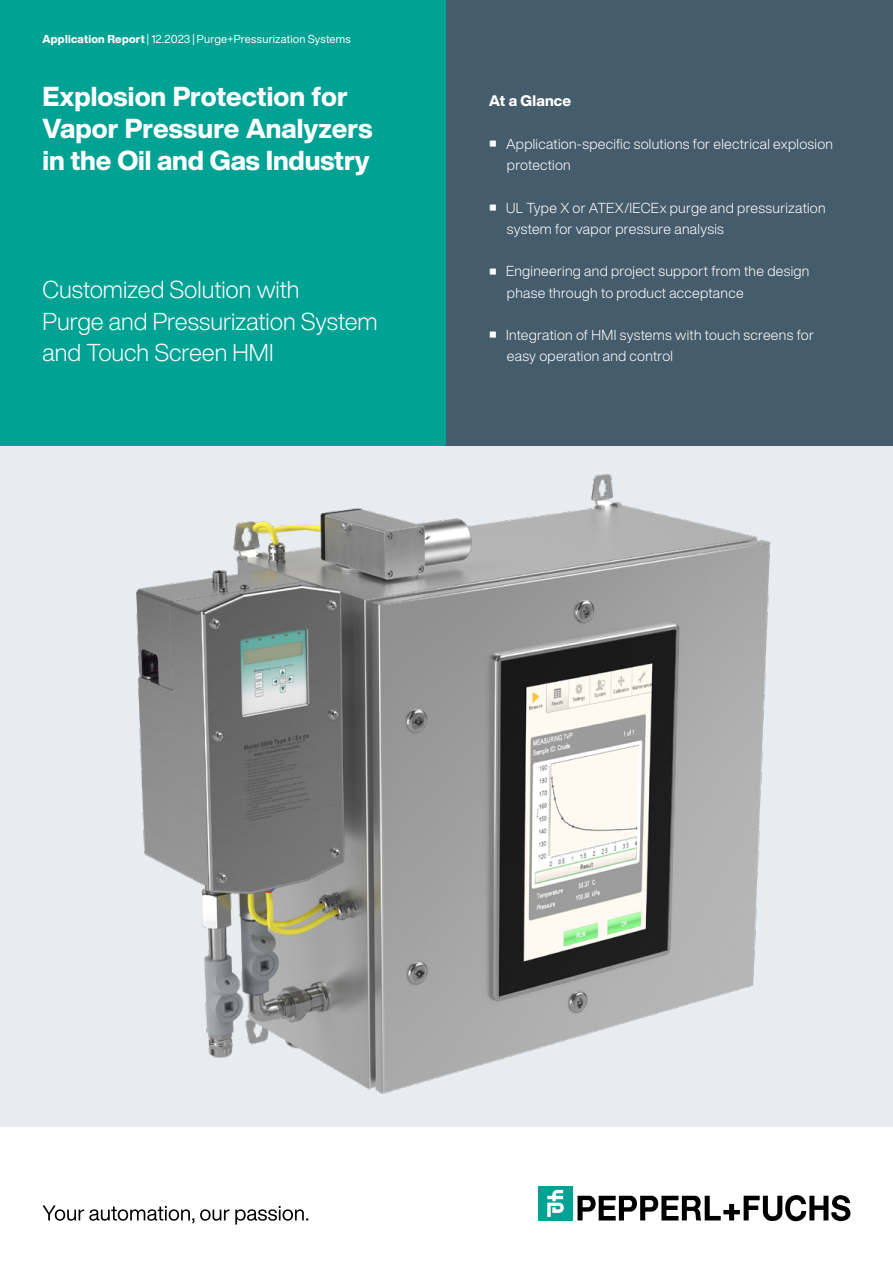
<style>
.page{position:relative;width:893px;height:1263px;background:#fff}
.page>*{position:absolute;margin:0;border:0;box-sizing:border-box;transform-origin:0 0}
.t1{font:800 27px/32px "Helvetica Now Display";color:#fff}
.t2{font:300 24px/32px "Helvetica Now Display";color:#fff}
.t3{font:800 15px "Helvetica Now Display";letter-spacing:.01em;color:#fff}
.t4{font:300 14.25px/21.3px "Helvetica Now Display";letter-spacing:.02em;color:#fff}
.t5{font:11.25px "Helvetica Now Display";letter-spacing:.015em;color:#fff}
.s1{font-weight:800}
</style>
<div class="page">
<svg style="left:42px;top:1205px;width:266px;height:19px"></svg>
<svg style="left:578px;top:1195px;width:273px;height:26px"></svg>
<div style="left:539px;top:1186px;width:34px;height:34px;background:#00a294"></div>
<svg style="left:547px;top:1190px;width:17px;height:27px"></svg>
<div style="left:0;top:0;width:446px;height:446px;background:#00a294"></div>
<div style="left:446px;top:0;width:447px;height:446px;background:#455c6d"></div>
<div style="left:0;top:446px;width:893px;height:681px;background:#e9ecef"></div>
<img style="left:136px;top:474px;width:635px;height:620px">
<p class="t5" style="left:43px;top:31px;width:310px"><span class="s1">Application Report</span> | 12.2023 | Purge+Pressurization Systems</p>
<h1 class="t1" style="left:43px;top:81px;width:331px">Explosion Protection for<br>Vapor Pressure Analyzers in the Oil and Gas Industry</h1>
<h2 class="t2" style="left:43px;top:273px;width:337px">Customized Solution with<br>Purge and Pressurization System and Touch Screen HMI</h2>
<p class="t3" style="left:489px;top:91px;width:84px">At a Glance</p>
<p class="t4" style="left:507px;top:133px;width:328px;text-indent:-17px"><sup>■</sup> Application-specific solutions for electrical explosion protection</p>
<p class="t4" style="left:507px;top:197px;width:320px;text-indent:-17px"><sup>■</sup> UL Type X or ATEX/IECEx purge and pressurization system for vapor pressure analysis</p>
<p class="t4" style="left:507px;top:261px;width:304px;text-indent:-17px"><sup>■</sup> Engineering and project support from the design phase through to product acceptance</p>
<p class="t4" style="left:507px;top:324px;width:309px;text-indent:-17px"><sup>■</sup> Integration of HMI systems with touch screens for easy operation and control</p>
</div>
